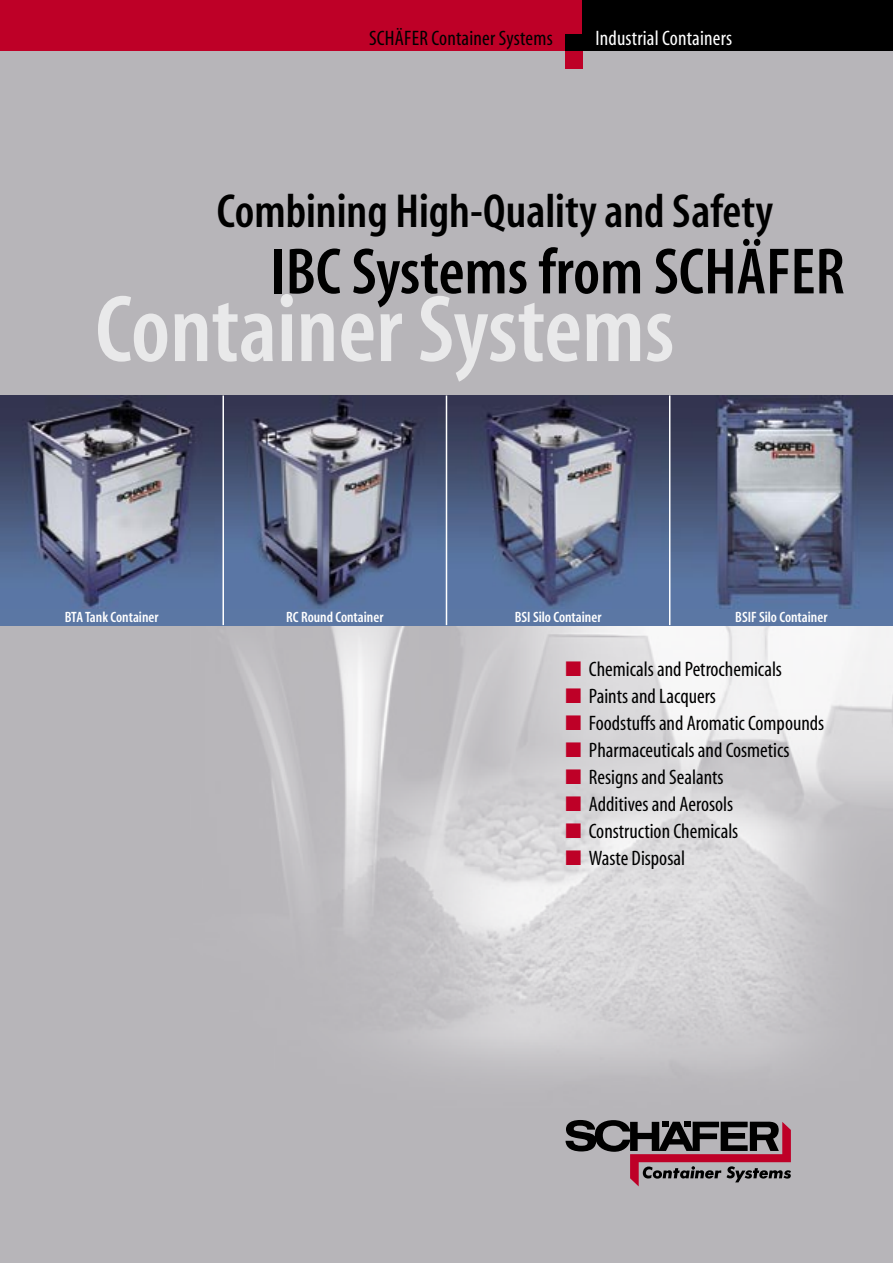
<style>
.page{position:relative;width:893px;height:1263px;background:#fff}
.page>*{position:absolute;margin:0;border:0;box-sizing:border-box;transform-origin:0 0}
.t1{font:96px "Myriad MM 565 300";color:#e9e9ea}
.t2{font:66px "Myriad MM 565 300";color:#000}
.t3{font:48px "Myriad MM 565 300";color:#000}
.t4{font:21px/27px "Myriad MM 400 300";color:#000}
.t5{font:21px "Myriad MM 400 300";letter-spacing:.01em;color:#fff}
.t6{font:15px "Myriad MM 565 300";color:#fff}
.s1{font-family:"Zapf Dingbits";color:#be0027}
</style>
<div class="page">
<img style="left:0;top:51px;width:893px;height:1212px">
<div style="left:0;top:0;width:583px;height:51px;background:#be0027"></div>
<div style="left:583px;top:0;width:310px;height:51px;background:#000"></div>
<div style="left:566px;top:34px;width:17px;height:17px;background:#000"></div>
<div style="left:566px;top:51px;width:17px;height:17px;background:#be0027"></div>
<svg style="left:566px;top:1120px;width:225px;height:66px"></svg>
<div style="left:0;top:606px;width:223px;height:19px;background:#5b77a4"></div>
<img style="left:0;top:395px;width:893px;height:213px">
<div style="left:223px;top:606px;width:223px;height:19px;background:#5b77a4"></div>
<div style="left:446px;top:606px;width:224px;height:19px;background:#5b77a4"></div>
<div style="left:670px;top:606px;width:223px;height:19px;background:#5b77a4"></div>
<hr style="left:446px;top:395px;width:1px;height:230px;background:#fff">
<hr style="left:669px;top:395px;width:1px;height:230px;background:#fff">
<hr style="left:222px;top:395px;width:2px;height:230px;background:#fff">
<p class="t4" style="left:369px;top:25px;width:185px">SCHÄFER Container Systems</p>
<p class="t5" style="left:595px;top:28px;width:138px">Industrial Containers</p>
<h3 class="t3" style="left:217px;top:188px;width:558px">Combining High-Quality and Safety</h3>
<h2 class="t2" style="left:271px;top:239px;width:575px">IBC Systems from SCHÄFER</h2>
<h1 class="t1" style="left:95px;top:282px;width:581px">Container Systems</h1>
<p class="t6" style="left:65px;top:609px;width:95px">BTA Tank Container</p>
<p class="t6" style="left:286px;top:609px;width:99px">RC Round Container</p>
<p class="t6" style="left:515px;top:609px;width:88px">BSI Silo Container</p>
<p class="t6" style="left:735px;top:609px;width:94px">BSIF Silo Container</p>
<p class="t4" style="left:566px;top:657px;width:260px"><span class="s1">N</span> Chemicals and Petrochemicals<br><span class="s1">N</span> Paints and Lacquers<br><span class="s1">N</span> Foodstuffs and Aromatic Compounds<br><span class="s1">N</span> Pharmaceuticals and Cosmetics<br><span class="s1">N</span> Resigns and Sealants<br><span class="s1">N</span> Additives and Aerosols<br><span class="s1">N</span> Construction Chemicals<br><span class="s1">N</span> Waste Disposal</p>
</div>
